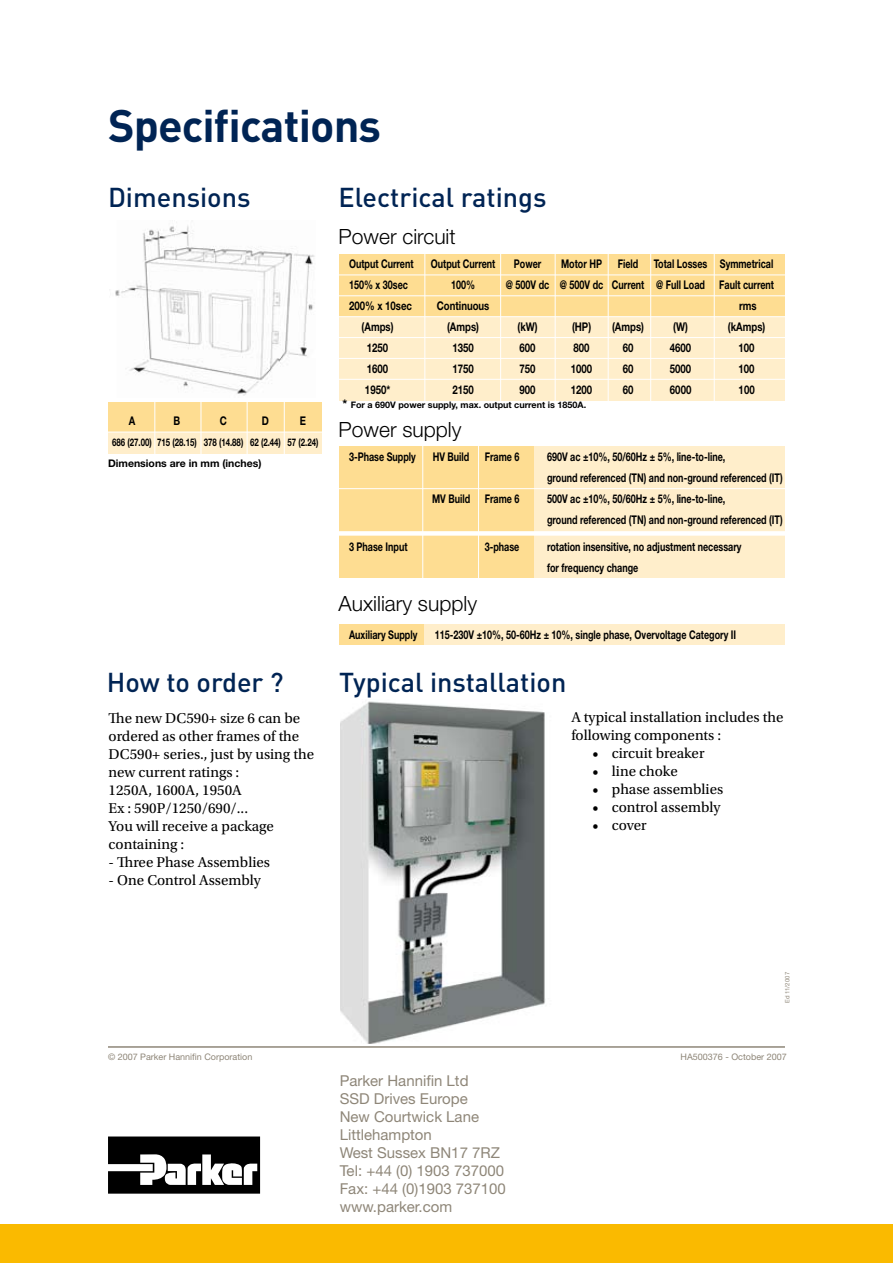
<style>
.page{position:relative;width:893px;height:1263px;background:#fff}
.page>*{position:absolute;margin:0;border:0;box-sizing:border-box;transform-origin:0 0}
.t1{font:700 45px "DINOT";letter-spacing:-.02em;color:#002454}
.t2{font:500 27px "DINOT";color:#002454}
.t3{font:300 21px "Helvetica Neue LT Std";color:#000}
.t4{font:15px/18px "Utopia Std";color:#000}
.t5{font:15px/18px "Helvetica Neue LT Std";color:#8e8678}
.t6{font:700 12px/21px "Helvetica Neue LT Std";color:#000;scale:.75 1}
.t7{font:700 12px "Helvetica Neue LT Std";color:#000;scale:.8 1}
.t8{font:700 10.5px/21px "Helvetica Neue LT Std";color:#000;scale:.75 1}
.t9{font:9px "Helvetica Neue LT Std";color:#8e8678}
.t10{font:700 9px "Helvetica Neue LT Std";color:#000}
.t11{font:6px "Helvetica Neue LT Std";color:#8e8678}
.s1{font-size:12px}
</style>
<div class="page">
<div style="left:108px;top:402px;width:214px;height:30px;background:#fedd92"></div>
<div style="left:108px;top:432px;width:214px;height:22px;background:#ffeecb"></div>
<hr style="left:108px;top:432px;width:385px;height:1px;background:#fff">
<svg style="left:108px;top:1136px;width:152px;height:57px"></svg>
<div style="left:0;top:1225px;width:893px;height:38px;background:#faba00"></div>
<hr style="left:108px;top:1046px;width:677px;height:2px;background:#8e8678">
<div style="left:339px;top:254px;width:446px;height:63px;background:#fedd92"></div>
<div style="left:340px;top:317px;width:445px;height:83px;background:#ffeecb"></div>
<hr style="left:339px;top:275px;width:459px;height:1px;background:#fff">
<hr style="left:339px;top:295px;width:459px;height:1px;background:#fff">
<hr style="left:339px;top:316px;width:459px;height:1px;background:#fff">
<hr style="left:339px;top:337px;width:459px;height:1px;background:#fff">
<hr style="left:339px;top:358px;width:459px;height:1px;background:#fff">
<hr style="left:339px;top:379px;width:459px;height:1px;background:#fff">
<img style="left:115px;top:225px;width:200px;height:171px">
<div style="left:533px;top:447px;width:252px;height:131px;background:#ffeecb"></div>
<div style="left:339px;top:447px;width:195px;height:131px;background:#fedd92"></div>
<hr style="left:339px;top:488px;width:459px;height:1px;background:#fff">
<div style="left:339px;top:531px;width:459px;height:5px;background:#fff"></div>
<div style="left:339px;top:624px;width:87px;height:21px;background:#fedd92"></div>
<div style="left:425px;top:624px;width:360px;height:21px;background:#ffeecb"></div>
<img style="left:340px;top:701px;width:206px;height:342px">
<hr style="left:154px;top:400px;width:1px;height:55px;background:#fff">
<hr style="left:201px;top:400px;width:1px;height:55px;background:#fff">
<hr style="left:247px;top:400px;width:1px;height:55px;background:#fff">
<hr style="left:284px;top:400px;width:1px;height:55px;background:#fff">
<hr style="left:424px;top:253px;width:1px;height:149px;background:#fff">
<hr style="left:500px;top:253px;width:1px;height:149px;background:#fff">
<hr style="left:555px;top:253px;width:1px;height:149px;background:#fff">
<hr style="left:608px;top:253px;width:1px;height:149px;background:#fff">
<hr style="left:650px;top:253px;width:1px;height:149px;background:#fff">
<hr style="left:714px;top:253px;width:1px;height:149px;background:#fff">
<hr style="left:422px;top:444px;width:1px;height:136px;background:#fff">
<hr style="left:478px;top:444px;width:1px;height:136px;background:#fff">
<h1 class="t1" style="left:108px;top:96px;width:275px">Specifications</h1>
<h2 class="t2" style="left:108px;top:179px;width:144px">Dimensions</h2>
<h2 class="t2" style="left:339px;top:179px;width:209px">Electrical ratings</h2>
<h3 class="t3" style="left:339px;top:224px;width:119px">Power circuit</h3>
<p class="t6" style="left:349px;top:253px;width:88px">Output Current</p>
<p class="t6" style="left:431px;top:253px;width:88px">Output Current</p>
<p class="t6" style="left:514px;top:253px;width:38px">Power</p>
<p class="t6" style="left:561px;top:253px;width:56px">Motor HP</p>
<p class="t6" style="left:618px;top:253px;width:29px">Field</p>
<p class="t6" style="left:654px;top:253px;width:161px">Total Losses Symmetrical</p>
<p class="t6" style="left:349px;top:274px;width:80px">150% x 30sec</p>
<p class="t6" style="left:451px;top:274px;width:34px">100%</p>
<p class="t6" style="left:506px;top:274px;width:359px">@ 500V dc @ 500V dc Current @ Full Load Fault current</p>
<p class="t7" style="left:349px;top:299px;width:80px">200% x 10sec</p>
<p class="t7" style="left:437px;top:299px;width:67px">Continuous</p>
<p class="t7" style="left:739px;top:299px;width:23px">rms</p>
<p class="t7" style="left:362px;top:320px;width:41px">(Amps)</p>
<p class="t7" style="left:447px;top:320px;width:41px">(Amps)</p>
<p class="t7" style="left:517px;top:320px;width:27px">(kW)</p>
<p class="t7" style="left:572px;top:320px;width:92px">(HP) (Amps)</p>
<p class="t7" style="left:673px;top:320px;width:20px">(W)</p>
<p class="t7" style="left:728px;top:320px;width:48px">(kAmps)</p>
<p class="t7" style="left:367px;top:341px;width:28px">1250</p>
<p class="t7" style="left:452px;top:341px;width:28px">1350</p>
<p class="t7" style="left:520px;top:341px;width:22px">600</p>
<p class="t7" style="left:574px;top:341px;width:22px">800</p>
<p class="t7" style="left:623px;top:341px;width:15px">60</p>
<p class="t7" style="left:670px;top:341px;width:28px">4600</p>
<p class="t7" style="left:739px;top:341px;width:22px">100</p>
<p class="t7" style="left:367px;top:362px;width:28px">1600</p>
<p class="t7" style="left:452px;top:362px;width:28px">1750</p>
<p class="t7" style="left:520px;top:362px;width:22px">750</p>
<p class="t7" style="left:571px;top:362px;width:28px">1000</p>
<p class="t7" style="left:623px;top:362px;width:15px">60</p>
<p class="t7" style="left:670px;top:362px;width:28px">5000</p>
<p class="t7" style="left:739px;top:362px;width:22px">100</p>
<p class="t7" style="left:365px;top:383px;width:33px">1950*</p>
<p class="t7" style="left:452px;top:383px;width:28px">2150</p>
<p class="t7" style="left:520px;top:383px;width:22px">900</p>
<p class="t7" style="left:571px;top:383px;width:28px">1200</p>
<p class="t7" style="left:623px;top:383px;width:15px">60</p>
<p class="t7" style="left:670px;top:383px;width:28px">6000</p>
<p class="t7" style="left:739px;top:383px;width:22px">100</p>
<p class="t7" style="left:129px;top:413px;width:10px">A</p>
<p class="t7" style="left:174px;top:413px;width:10px">B</p>
<p class="t7" style="left:220px;top:413px;width:10px">C</p>
<p class="t7" style="left:262px;top:413px;width:10px">D</p>
<p class="t7" style="left:300px;top:413px;width:9px">E</p>
<p class="t8" style="left:108px;top:431px;width:282px;text-indent:4px">686 (27.00) 715 (28.15) 378 (14.88) 62 (2.44) 57 (2.24)<br>Dimensions are in mm (inches)</p>
<p class="t10" style="left:343px;top:400px;width:245px"><span class="s1">*</span> For a 690V power supply, max. output current is 1850A.</p>
<h3 class="t3" style="left:339px;top:417px;width:124px">Power supply</h3>
<p class="t6" style="left:349px;top:446px;width:91px">3-Phase Supply</p>
<p class="t6" style="left:433px;top:446px;width:50px">HV Build</p>
<p class="t6" style="left:485px;top:446px;width:48px">Frame 6</p>
<p class="t6" style="left:547px;top:446px;width:316px">690V ac ±10%, 50/60Hz ± 5%, line-to-line,<br>ground referenced (TN) and non-ground referenced (IT)</p>
<p class="t6" style="left:432px;top:488px;width:118px">MV Build Frame 6</p>
<p class="t6" style="left:547px;top:488px;width:316px">500V ac ±10%, 50/60Hz ± 5%, line-to-line,<br>ground referenced (TN) and non-ground referenced (IT)</p>
<p class="t6" style="left:349px;top:536px;width:80px">3 Phase Input</p>
<p class="t6" style="left:485px;top:536px;width:48px">3-phase</p>
<p class="t6" style="left:547px;top:536px;width:261px">rotation insensitive, no adjustment necessary for frequency change</p>
<h3 class="t3" style="left:339px;top:591px;width:140px">Auxiliary supply</h3>
<p class="t6" style="left:349px;top:624px;width:93px">Auxiliary Supply</p>
<p class="t6" style="left:435px;top:624px;width:403px">115-230V ±10%, 50-60Hz ± 10%, single phase, Overvoltage Category II</p>
<h2 class="t2" style="left:107px;top:664px;width:178px">How to order ?</h2>
<h2 class="t2" style="left:339px;top:664px;width:229px">Typical installation</h2>
<p class="t4" style="left:109px;top:709px;width:207px">The new DC590+ size 6 can be ordered as other frames of the<br>DC590+ series., just by using the new current ratings :<br>1250A, 1600A, 1950A<br>Ex : 590P/1250/690/...<br>You will receive a package containing :</p>
<p class="t4" style="left:109px;top:853px;width:163px">- Three Phase Assemblies</p>
<p class="t4" style="left:109px;top:871px;width:154px">- One Control Assembly</p>
<p class="t4" style="left:571px;top:709px;width:214px">A typical installation includes the following components :</p>
<p class="t4" style="left:592px;top:745px;width:114px">• circuit breaker</p>
<p class="t4" style="left:592px;top:763px;width:87px">• line choke</p>
<p class="t4" style="left:592px;top:781px;width:132px">• phase assemblies</p>
<p class="t4" style="left:592px;top:799px;width:130px">• control assembly</p>
<p class="t4" style="left:592px;top:817px;width:56px">• cover</p>
<p class="t11" style="left:784px;top:1003px;width:32px;rotate:-90deg">Ed 11/2007</p>
<p class="t9" style="left:108px;top:1051px;width:146px">© 2007 Parker Hannifin Corporation</p>
<p class="t9" style="left:680px;top:1051px;width:108px">HA500376 - October 2007</p>
<p class="t5" style="left:340px;top:1071px;width:168px">Parker Hannifin Ltd<br>SSD Drives Europe<br>New Courtwick Lane<br>Littlehampton<br>West Sussex BN17 7RZ<br>Tel: +44 (0) 1903 737000<br>Fax: +44 (0)1903 737100 www.parker.com</p>
</div>
